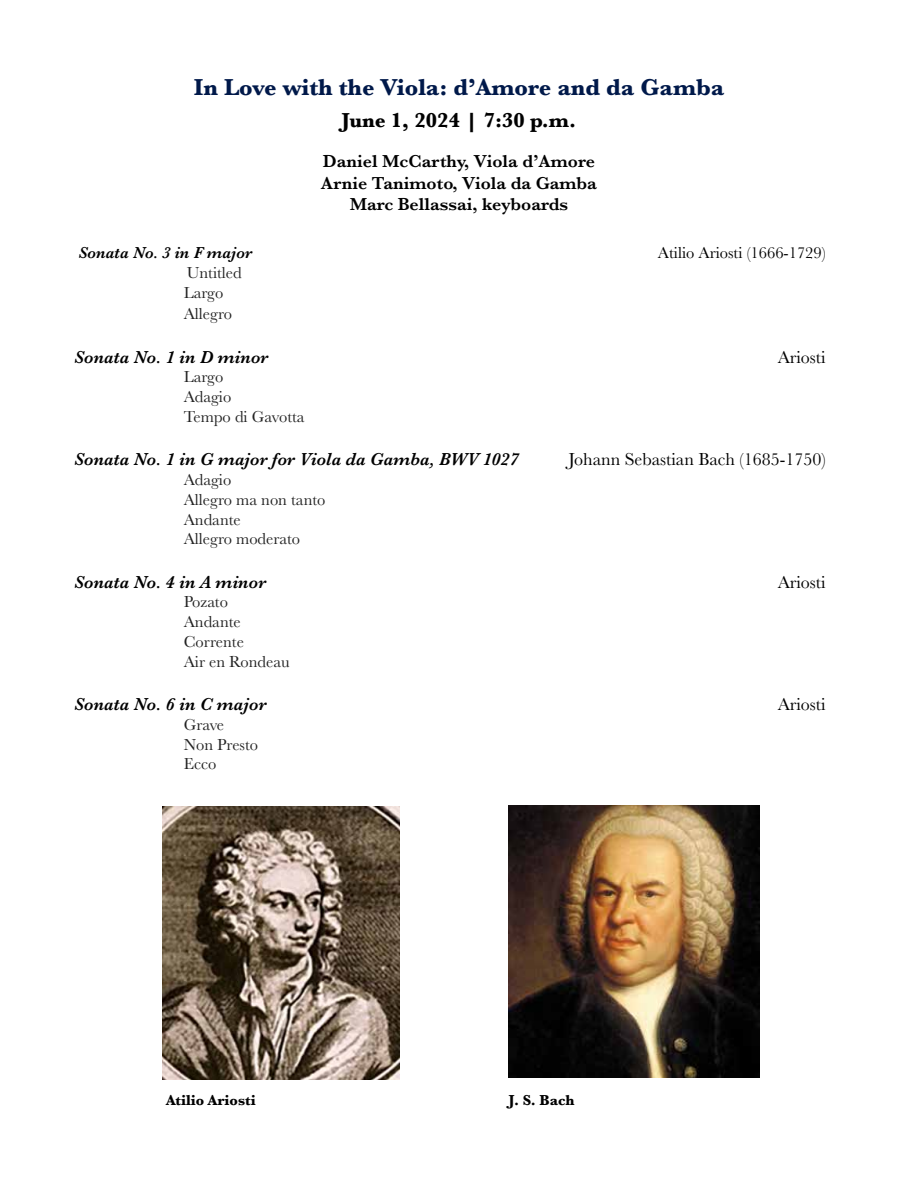
<style>
.page{position:relative;width:918px;height:1188px;background:#fff}
.page>*{position:absolute;margin:0;border:0;box-sizing:border-box;transform-origin:0 0}
.t1{font:700 24px "Baskerville";color:#00194a}
.t2{font:700 21px "Baskerville";color:#000}
.t3{font:italic 600 18px "Baskerville";color:#000}
.t4{font:600 18px/21.6px "Baskerville";color:#000;text-align:center}
.t5{font:18px "Baskerville";color:#000}
.t6{font:16.5px/19.8px "Baskerville";color:#222}
.t7{font:16.5px "Baskerville";color:#000}
.t8{font:italic 600 16.5px "Baskerville";color:#000}
.t9{font:700 15px "Baskerville";color:#000}
</style>
<div class="page">
<img style="left:162px;top:806px;width:237px;height:273px">
<img style="left:509px;top:806px;width:251px;height:272px">
<h1 class="t1" style="left:194px;top:71px;width:532px">In Love with the Viola: d’Amore and da Gamba</h1>
<p class="t2" style="left:342px;top:106px;width:236px">June 1, 2024 | 7:30 p.m.</p>
<p class="t4" style="left:321px;top:150px;width:278px">Daniel McCarthy, Viola d’Amore<br>Arnie Tanimoto, Viola da Gamba<br>Marc Bellassai, keyboards</p>
<p class="t8" style="left:78px;top:242px;width:176px">Sonata No. 3 in F major</p>
<p class="t7" style="left:658px;top:242px;width:169px">Atilio Ariosti (1666-1729)</p>
<p class="t6" style="left:184px;top:263px;width:60px">Untitled<br>Largo</p>
<p class="t6" style="left:184px;top:304px;width:50px">Allegro</p>
<p class="t3" style="left:74px;top:345px;width:196px">Sonata No. 1 in D minor</p>
<p class="t5" style="left:778px;top:345px;width:50px">Ariosti</p>
<p class="t6" style="left:184px;top:367px;width:122px">Largo<br>Adagio<br>Tempo di Gavotta</p>
<p class="t3" style="left:74px;top:447px;width:446px">Sonata No. 1 in G major for Viola da Gamba, BWV 1027</p>
<p class="t5" style="left:569px;top:448px;width:259px">Johann Sebastian Bach (1685-1750)</p>
<p class="t6" style="left:184px;top:470px;width:143px">Adagio<br>Allegro ma non tanto<br>Andante<br>Allegro moderato</p>
<p class="t3" style="left:74px;top:570px;width:193px">Sonata No. 4 in A minor</p>
<p class="t5" style="left:778px;top:570px;width:50px">Ariosti</p>
<p class="t6" style="left:184px;top:592px;width:107px">Pozato<br>Andante<br>Corrente<br>Air en Rondeau</p>
<p class="t3" style="left:74px;top:692px;width:194px">Sonata No. 6 in C major</p>
<p class="t5" style="left:778px;top:693px;width:50px">Ariosti</p>
<p class="t6" style="left:184px;top:715px;width:76px">Grave<br>Non Presto<br>Ecco</p>
<p class="t9" style="left:166px;top:1089px;width:91px">Atilio Ariosti</p>
<p class="t9" style="left:509px;top:1089px;width:67px">J. S. Bach</p>
</div>
